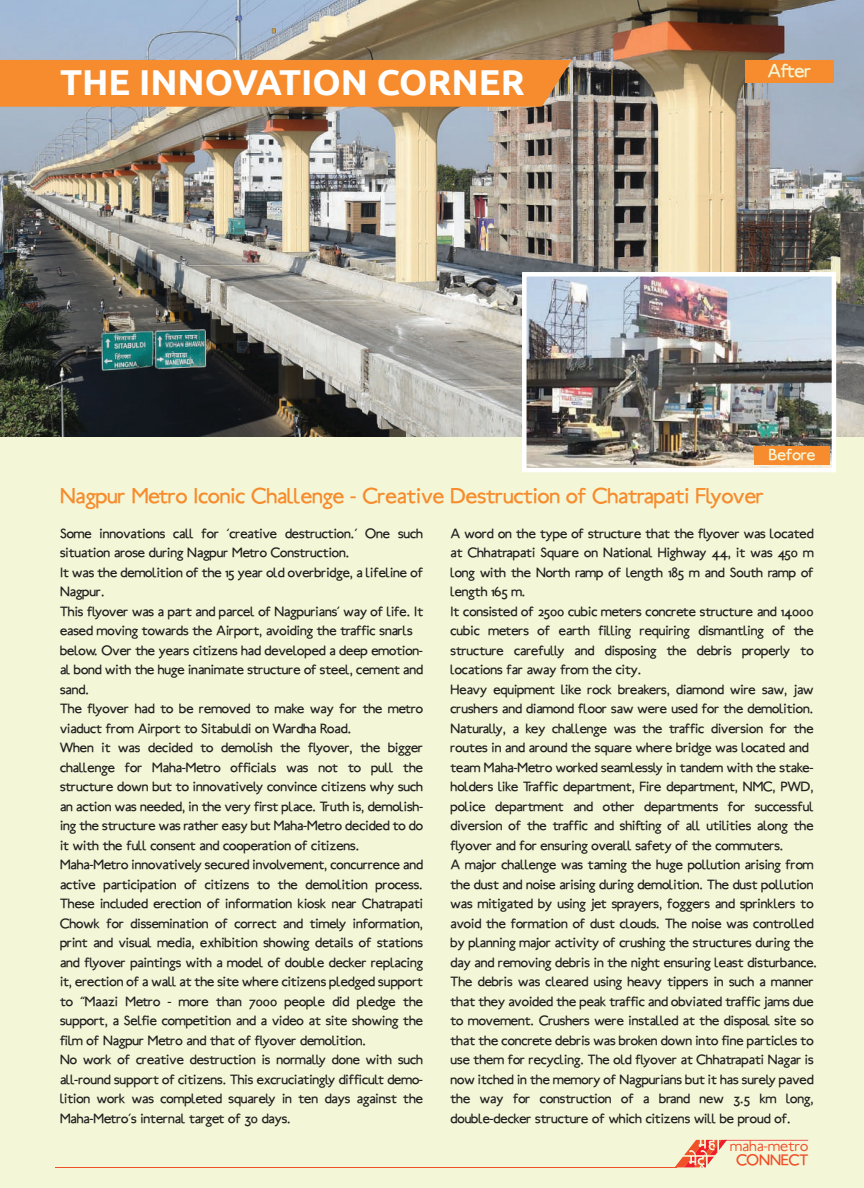
<style>
.page{position:relative;width:864px;height:1188px;background:#f4f7d7}
.page>*{position:absolute;margin:0;border:0;box-sizing:border-box;transform-origin:0 0}
.t1{font:700 36px "Ubuntu";color:#fff}
.t2{font:24px "Ubahn";color:#f68c2e}
.t3{font:21px "Ubahn";letter-spacing:-.015em;color:#f4f7d7}
.t4{font:17.85px "Ubahn";color:#f4f7d7}
.t5{font:300 16.95px "Ubahn";color:#f04d28}
.t6{font:16.95px "Ubahn";color:#f04d28}
.t7{font:15px/19.5px "Ubahn";color:#231f20}
</style>
<div class="page">
<img style="left:0;top:0;width:864px;height:437px">
<div style="left:0;top:60px;width:572px;height:47px;background:#f68c2e"></div>
<hr style="left:56px;top:1167px;width:621px;height:1px;background:#f05128">
<hr style="left:725px;top:1140px;width:83px;height:1px;background:#ee1f29">
<svg style="left:675px;top:1140px;width:52px;height:27px"></svg>
<img style="left:527px;top:277px;width:304px;height:190px">
<div style="left:522px;top:272px;width:314px;height:200px;border:4px solid #fff"></div>
<div style="left:754px;top:446px;width:76px;height:19px;background:#f68c2e"></div>
<div style="left:745px;top:60px;width:89px;height:22px;background:#f68c2e"></div>
<h1 class="t1" style="left:60px;top:60px;width:466px">THE INNOVATION CORNER</h1>
<h3 class="t3" style="left:768px;top:61px;width:45px">After</h3>
<p class="t4" style="left:769px;top:447px;width:48px">Before</p>
<h2 class="t2" style="left:60px;top:484px;width:705px">Nagpur Metro Iconic Challenge - Creative Destruction of Chatrapati Flyover</h2>
<p class="t7" style="left:60px;top:524px;width:365px">Some innovations call for ‘creative destruction.’ One such situation arose during Nagpur Metro Construction.<br>It was the demolition of the 15 year old overbridge, a lifeline of Nagpur.<br>This flyover was a part and parcel of Nagpurians’ way of life. It eased moving towards the Airport, avoiding the traffic snarls below. Over the years citizens had developed a deep emotion&shy;al bond with the huge inanimate structure of steel, cement and sand.<br>The flyover had to be removed to make way for the metro viaduct from Airport to Sitabuldi on Wardha Road.<br>When it was decided to demolish the flyover, the bigger challenge for Maha-Metro officials was not to pull the structure down but to innovatively convince citizens why such an action was needed, in the very first place. Truth is, demolish&shy;ing the structure was rather easy but Maha-Metro decided to do it with the full consent and cooperation of citizens.<br>Maha-Metro innovatively secured involvement, concurrence and active participation of citizens to the demolition process.<br>These included erection of information kiosk near Chatrapati Chowk for dissemination of correct and timely information, print and visual media, exhibition showing details of stations and flyover paintings with a model of double decker replacing it, erection of a wall at the site where citizens pledged support to “Maazi Metro - more than 7000 people did pledge the support, a Selfie competition and a video at site showing the film of Nagpur Metro and that of flyover demolition.<br>No work of creative destruction is normally done with such all-round support of citizens. This excruciatingly difficult demo&shy;lition work was completed squarely in ten days against the Maha-Metro’s internal target of 30 days.</p>
<p class="t7" style="left:451px;top:524px;width:368px">A word on the type of structure that the flyover was located at Chhatrapati Square on National Highway 44, it was 450 m long with the North ramp of length 185 m and South ramp of length 165 m.<br>It consisted of 2500 cubic meters concrete structure and 14000 cubic meters of earth filling requiring dismantling of the structure carefully and disposing the debris properly to locations far away from the city.<br>Heavy equipment like rock breakers, diamond wire saw, jaw crushers and diamond floor saw were used for the demolition.<br>Naturally, a key challenge was the traffic diversion for the routes in and around the square where bridge was located and team Maha-Metro worked seamlessly in tandem with the stake&shy;holders like Traffic department, Fire department, NMC, PWD, police department and other departments for successful diversion of the traffic and shifting of all utilities along the flyover and for ensuring overall safety of the commuters.<br>A major challenge was taming the huge pollution arising from the dust and noise arising during demolition. The dust pollution was mitigated by using jet sprayers, foggers and sprinklers to avoid the formation of dust clouds. The noise was controlled by planning major activity of crushing the structures during the day and removing debris in the night ensuring least disturbance.<br>The debris was cleared using heavy tippers in such a manner that they avoided the peak traffic and obviated traffic jams due to movement. Crushers were installed at the disposal site so that the concrete debris was broken down into fine particles to use them for recycling. The old flyover at Chhatrapati Nagar is now itched in the memory of Nagpurians but it has surely paved the way for construction of a brand new 3.5 km long, double-decker structure of which citizens will be proud of.</p>
<p class="t5" style="left:730px;top:1137px;width:80px">maha-metro</p>
<p class="t6" style="left:737px;top:1152px;width:73px">CONNECT</p>
</div>
